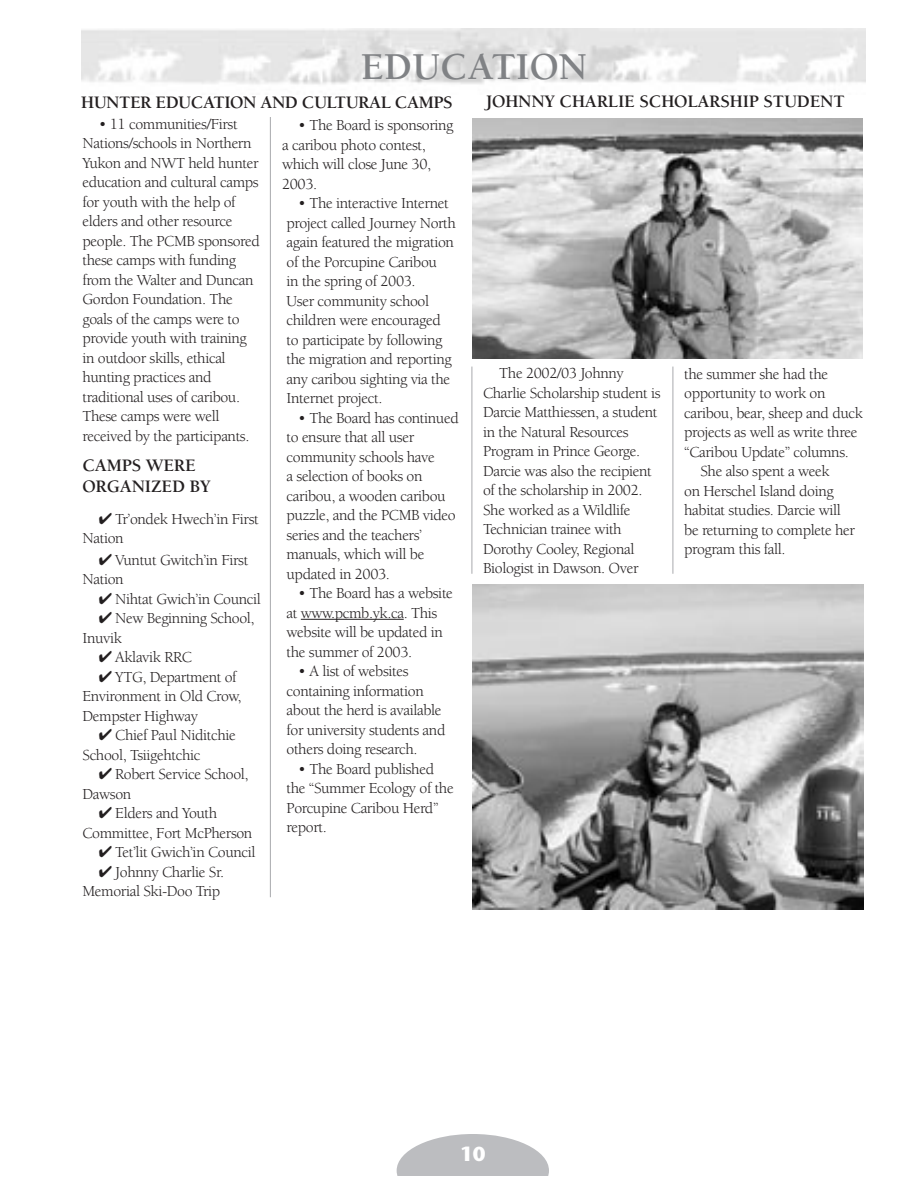
<style>
.page{position:relative;width:918px;height:1188px;background:#fff}
.page>*{position:absolute;margin:0;border:0;box-sizing:border-box;transform-origin:0 0}
.t1{font:700 39px "Berkeley";color:#808285}
.t2{font:700 20.25px "Stone Sans";color:#fff}
.t3{font:700 18px/21px "Berkeley";letter-spacing:-.01em;color:#231f20}
.t4{font:15.75px/19.5px "Berkeley";letter-spacing:-.025em;color:#231f20}
</style>
<div class="page">
<svg style="left:397px;top:1134px;width:152px;height:42px"></svg>
<img style="left:81px;top:28px;width:785px;height:57px">
<img style="left:472px;top:119px;width:390px;height:239px">
<img style="left:472px;top:585px;width:392px;height:324px">
<hr style="left:301px;top:619px;width:103px;height:1px;background:#231f20">
<hr style="left:270px;top:117px;width:1px;height:780px;background:#a8a9ad">
<hr style="left:472px;top:367px;width:1px;height:207px;background:#a8a9ad">
<hr style="left:673px;top:367px;width:1px;height:207px;background:#a8a9ad">
<h1 class="t1" style="left:361px;top:46px;width:228px">EDUCATION</h1>
<p class="t3" style="left:81px;top:92px;width:373px">HUNTER EDUCATION AND CULTURAL CAMPS</p>
<p class="t4" style="left:82px;top:114px;width:179px;text-indent:16px">• 11 communities/First<br>Nations/schools in Northern<br>Yukon and NWT held hunter education and cultural camps for youth with the help of elders and other resource people. The PCMB sponsored these camps with funding from the Walter and Duncan<br>Gordon Foundation. The goals of the camps were to provide youth with training in outdoor skills, ethical hunting practices and traditional uses of caribou.<br>These camps were well received by the participants.</p>
<p class="t3" style="left:82px;top:456px;width:130px">CAMPS WERE<br>ORGANIZED BY</p>
<p class="t4" style="left:82px;top:509px;width:178px;text-indent:33px">Tr’ondek Hwech’in First<br>Nation</p>
<p class="t4" style="left:82px;top:551px;width:167px;text-indent:33px">Vuntut Gwitch’in First<br>Nation</p>
<p class="t4" style="left:115px;top:590px;width:147px">Nihtat Gwich’in Council</p>
<p class="t4" style="left:115px;top:609px;width:141px">New Beginning School,</p>
<p class="t4" style="left:82px;top:629px;width:41px">Inuvik</p>
<p class="t4" style="left:115px;top:648px;width:78px">Aklavik RRC</p>
<p class="t4" style="left:115px;top:668px;width:123px">YTG, Department of</p>
<p class="t4" style="left:82px;top:687px;width:161px">Environment in Old Crow,</p>
<p class="t4" style="left:82px;top:707px;width:117px">Dempster Highway</p>
<p class="t4" style="left:115px;top:726px;width:122px">Chief Paul Niditchie</p>
<p class="t4" style="left:82px;top:746px;width:120px">School, Tsiigehtchic</p>
<p class="t4" style="left:115px;top:765px;width:135px">Robert Service School,</p>
<p class="t4" style="left:82px;top:785px;width:50px">Dawson</p>
<p class="t4" style="left:115px;top:804px;width:104px">Elders and Youth</p>
<p class="t4" style="left:82px;top:824px;width:171px">Committee, Fort McPherson</p>
<p class="t4" style="left:115px;top:843px;width:142px">Tet’lit Gwich’in Council</p>
<p class="t4" style="left:115px;top:863px;width:111px">Johnny Charlie Sr.</p>
<p class="t4" style="left:82px;top:882px;width:139px">Memorial Ski-Doo Trip</p>
<p class="t4" style="left:282px;top:116px;width:173px;text-indent:16px">• The Board is sponsoring a caribou photo contest, which will close June 30,<br>2003.</p>
<p class="t4" style="left:287px;top:194px;width:171px;text-indent:12px">• The interactive Internet project called Journey North again featured the migration of the Porcupine Caribou<br>in the spring of 2003.<br>User community school children were encouraged to participate by following the migration and reporting any caribou sighting via the<br>Internet project.</p>
<p class="t4" style="left:287px;top:408px;width:174px;text-indent:12px">• The Board has continued to ensure that all user community schools have<br>a selection of books on caribou, a wooden caribou puzzle, and the PCMB video series and the teachers’ manuals, which will be updated in 2003.</p>
<p class="t4" style="left:287px;top:584px;width:168px;text-indent:12px">• The Board has a website at www.pcmb.yk.ca. This website will be updated in the summer of 2003.</p>
<p class="t4" style="left:287px;top:662px;width:160px;text-indent:12px">• A list of websites containing information about the herd is available for university students and others doing research.</p>
<p class="t4" style="left:287px;top:759px;width:169px;text-indent:12px">• The Board published the “Summer Ecology of the<br>Porcupine Caribou Herd” report.</p>
<p class="t3" style="left:486px;top:91px;width:360px">JOHNNY CHARLIE SCHOLARSHIP STUDENT</p>
<p class="t4" style="left:483px;top:364px;width:179px;text-indent:16px">The 2002/03 Johnny<br>Charlie Scholarship student is<br>Darcie Matthiessen, a student in the Natural Resources<br>Program in Prince George.<br>Darcie was also the recipient of the scholarship in 2002.<br>She worked as a Wildlife<br>Technician trainee with<br>Dorothy Cooley, Regional<br>Biologist in Dawson. Over</p>
<p class="t4" style="left:684px;top:364px;width:145px">the summer she had the</p>
<p class="t4" style="left:684px;top:384px;width:143px">opportunity to work on</p>
<p class="t4" style="left:684px;top:403px;width:180px">caribou, bear, sheep and duck</p>
<p class="t4" style="left:684px;top:423px;width:175px">projects as well as write three</p>
<p class="t4" style="left:684px;top:442px;width:166px">“Caribou Update” columns.</p>
<p class="t4" style="left:700px;top:462px;width:131px">She also spent a week</p>
<p class="t4" style="left:684px;top:481px;width:151px">on Herschel Island doing</p>
<p class="t4" style="left:684px;top:501px;width:158px">habitat studies. Darcie will</p>
<p class="t4" style="left:684px;top:520px;width:172px">be returning to complete her</p>
<p class="t4" style="left:684px;top:540px;width:103px">program this fall.</p>
<p class="t2" style="left:460px;top:1141px;width:27px">10</p>
</div>
